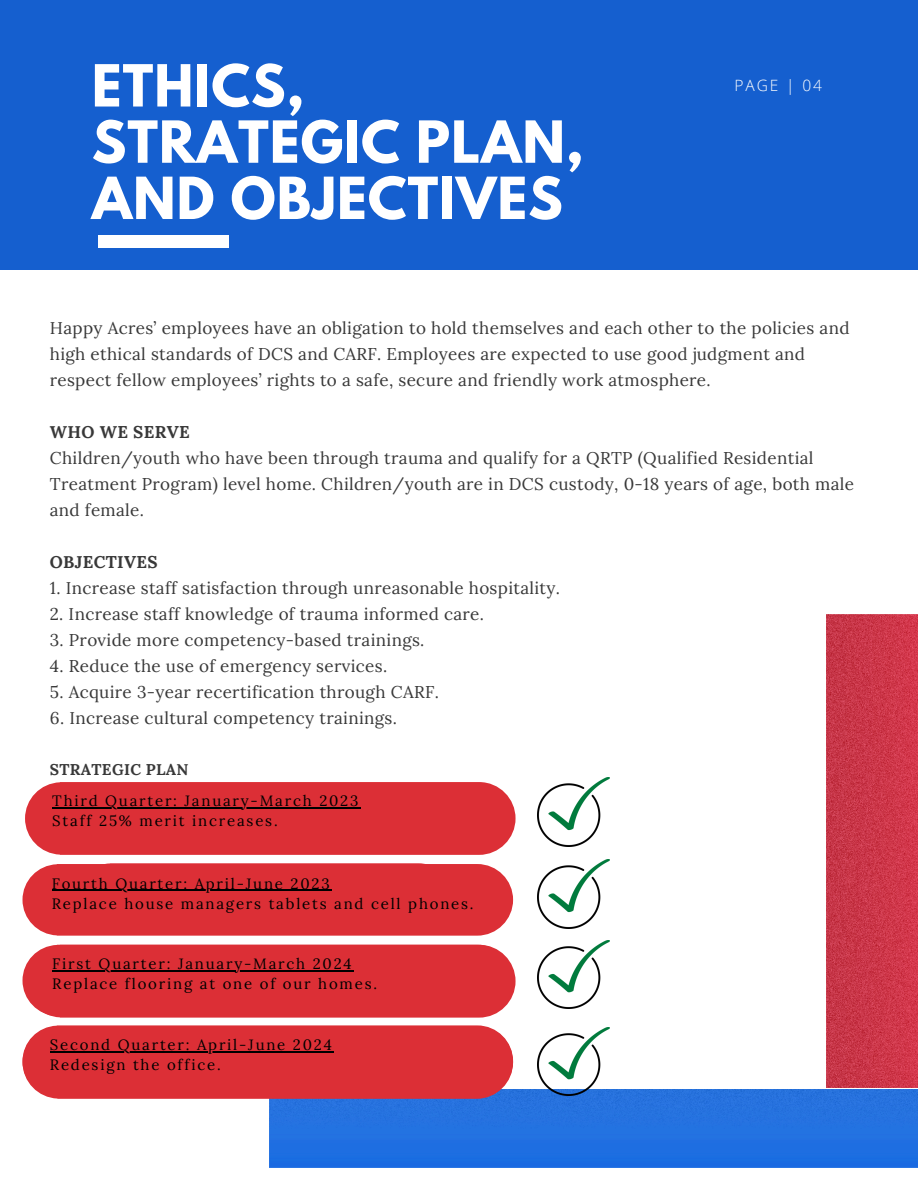
<style>
.page{position:relative;width:918px;height:1188px;background:#fff}
.page>*{position:absolute;margin:0;border:0;box-sizing:border-box;transform-origin:0 0}
.t1{font:700 51.45px/56.2px "League Spartan";letter-spacing:.02em;color:#fff}
.t2{font:17.1px/26px "Lora";letter-spacing:.02em;color:#383838}
.t3{font:700 17.1px "Lora";letter-spacing:.02em;color:#383838}
.t4{font:700 15.6px "Lora";letter-spacing:.02em;color:#383838}
.t5{font:300 15.6px "Open Sans";letter-spacing:.12em;color:#fff}
.t6{font:15px "Lora";letter-spacing:.12em;color:#000}
.s1{font-weight:700}
</style>
<div class="page">
<div style="left:0;top:0;width:918px;height:270px;background:#155fcf"></div>
<div style="left:98px;top:236px;width:130px;height:12px;background:#fff"></div>
<div style="left:22px;top:864px;width:491px;height:72px;background:#dc2f36;border-radius:35px"></div>
<img style="left:269px;top:1089px;width:649px;height:78px">
<img style="left:537px;top:777px;width:72px;height:69px">
<img style="left:537px;top:859px;width:72px;height:69px">
<img style="left:826px;top:615px;width:92px;height:472px">
<img style="left:537px;top:940px;width:72px;height:69px">
<div style="left:25px;top:782px;width:491px;height:73px;background:#dc2f36;border-radius:36px"></div>
<hr style="left:52px;top:807px;width:308px;height:1px;background:#000">
<svg style="left:84px;top:863px;width:341px;height:27px"></svg>
<hr style="left:52px;top:890px;width:280px;height:1px;background:#000">
<div style="left:25px;top:945px;width:491px;height:73px;background:#dc2f36;border-radius:36px"></div>
<hr style="left:52px;top:970px;width:302px;height:1px;background:#000">
<div style="left:23px;top:1026px;width:490px;height:73px;background:#dc2f36;border-radius:36px"></div>
<hr style="left:50px;top:1051px;width:284px;height:1px;background:#000">
<img style="left:537px;top:1027px;width:72px;height:69px">
<h1 class="t1" style="left:92px;top:64px;width:494px">ETHICS,<br>STRATEGIC PLAN,<br>AND OBJECTIVES</h1>
<p class="t5" style="left:735px;top:74px;width:89px">PAGE | 04</p>
<h4 class="t2" style="left:50px;top:315px;width:801px">Happy Acres’ employees have an obligation to hold themselves and each other to the policies and high ethical standards of DCS and CARF. Employees are expected to use good judgment and respect fellow employees’ rights to a safe, secure and friendly work atmosphere.</h4>
<h4 class="t2" style="left:50px;top:419px;width:806px"><span class="s1">WHO WE SERVE<br></span>Children/youth who have been through trauma and qualify for a QRTP (Qualified Residential Treatment Program) level home. Children/youth are in DCS custody, 0-18 years of age, both male and female.</h4>
<h4 class="t3" style="left:50px;top:551px;width:109px">OBJECTIVES</h4>
<h4 class="t2" style="left:50px;top:575px;width:512px">1. Increase staff satisfaction through unreasonable hospitality.</h4>
<h4 class="t2" style="left:50px;top:601px;width:436px">2. Increase staff knowledge of trauma informed care.</h4>
<h4 class="t2" style="left:50px;top:627px;width:376px">3. Provide more competency-based trainings.</h4>
<h4 class="t2" style="left:50px;top:653px;width:339px">4. Reduce the use of emergency services.</h4>
<h4 class="t2" style="left:50px;top:679px;width:391px">5. Acquire 3-year recertification through CARF.</h4>
<h4 class="t2" style="left:50px;top:705px;width:349px">6. Increase cultural competency trainings.</h4>
<h2 class="t4" style="left:50px;top:759px;width:140px">STRATEGIC PLAN</h2>
<p class="t6" style="left:52px;top:791px;width:308px">Third Quarter: January-March 2023</p>
<p class="t6" style="left:52px;top:811px;width:227px">Staff 25% merit increases.</p>
<p class="t6" style="left:52px;top:873px;width:280px">Fourth Quarter: April-June 2023</p>
<p class="t6" style="left:52px;top:894px;width:423px">Replace house managers tablets and cell phones.</p>
<p class="t6" style="left:52px;top:954px;width:301px">First Quarter: January-March 2024</p>
<p class="t6" style="left:52px;top:974px;width:326px">Replace flooring at one of our homes.</p>
<p class="t6" style="left:50px;top:1035px;width:284px">Second Quarter: April-June 2024</p>
<p class="t6" style="left:50px;top:1055px;width:172px">Redesign the office.</p>
</div>
